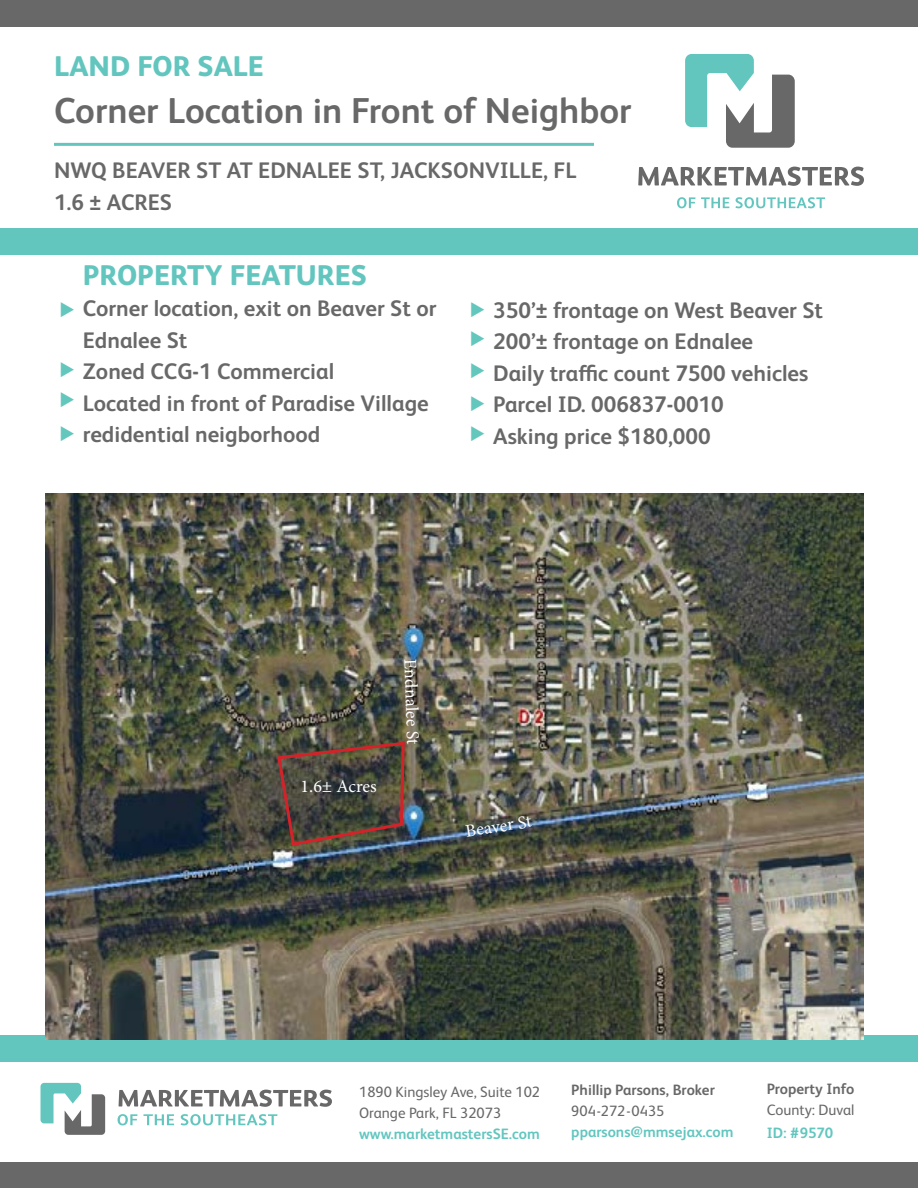
<style>
.page{position:relative;width:918px;height:1188px;background:#fff}
.page>*{position:absolute;margin:0;border:0;box-sizing:border-box;transform-origin:0 0}
.t1{font:700 36px "FS Albert Pro";color:#696869}
.t2{font:800 28.5px "FS Albert Pro";color:#62c6bf}
.t3{font:700 22.5px/31.5px "FS Albert Pro";color:#696869}
.t4{font:18px "Minion Pro";letter-spacing:-.005em;color:#fff}
.t5{font:18px/32.4px "Wingdings 3";color:#63c7bd;text-align:justify}
.t6{font:15px/21px "FS Albert Pro";color:#696869}
.t7{font:700 15px "FS Albert Pro";color:#62c6bf}
.t8{font:700 15px "FS Albert Pro";color:#696869}
</style>
<div class="page">
<div style="left:0;top:1162px;width:918px;height:26px;background:#696869"></div>
<div style="left:0;top:1035px;width:918px;height:27px;background:#62c6bf"></div>
<svg style="left:119px;top:1090px;width:213px;height:17px"></svg>
<svg style="left:118px;top:1114px;width:56px;height:11px"></svg>
<svg style="left:181px;top:1114px;width:97px;height:11px"></svg>
<svg style="left:41px;top:1083px;width:64px;height:52px"></svg>
<div style="left:0;top:0;width:918px;height:27px;background:#696869"></div>
<div style="left:0;top:228px;width:918px;height:27px;background:#62c6bf"></div>
<svg style="left:638px;top:167px;width:226px;height:19px"></svg>
<svg style="left:677px;top:197px;width:52px;height:11px"></svg>
<svg style="left:736px;top:197px;width:89px;height:11px"></svg>
<svg style="left:685px;top:54px;width:110px;height:94px"></svg>
<hr style="left:54px;top:143px;width:540px;height:3px;background:#62c6bf">
<img style="left:46px;top:493px;width:818px;height:546px">
<svg style="left:276px;top:740px;width:130px;height:108px;background:#52453c"></svg>
<p class="t2" style="left:54px;top:44px;width:211px">LAND FOR SALE</p>
<h1 class="t1" style="left:54px;top:85px;width:579px">Corner Location in Front of Neighbor</h1>
<p class="t3" style="left:54px;top:154px;width:524px">NWQ BEAVER ST AT EDNALEE ST, JACKSONVILLE, FL<br>1.6 ± ACRES</p>
<p class="t2" style="left:83px;top:253px;width:286px">PROPERTY FEATURES</p>
<p class="t3" style="left:83px;top:292px;width:355px">Corner location, exit on Beaver St or<br>Ednalee St<br>Zoned CCG-1 Commercial<br>Located in front of Paradise Village redidential neigborhood</p>
<p class="t3" style="left:493px;top:293px;width:332px">350’± frontage on West Beaver St<br>200’± frontage on Ednalee<br>Daily traffic count 7500 vehicles<br>Parcel ID. 006837-0010<br>Asking price $180,000</p>
<p class="t5" style="left:470px;top:322px;width:17px">◆ ◆ ◆</p>
<p class="t4" style="left:301px;top:775px;width:78px">1.6± Acres</p>
<p class="t4" style="left:422px;top:659px;width:87px;rotate:88deg">Endnalee St</p>
<p class="t4" style="left:464px;top:819px;width:68px;rotate:-9deg">Beaver St</p>
<p class="t6" style="left:359px;top:1080px;width:183px">1890 Kingsley Ave, Suite 102<br>Orange Park, FL 32073</p>
<p class="t7" style="left:359px;top:1123px;width:182px">www.marketmastersSE.com</p>
<p class="t8" style="left:571px;top:1080px;width:145px">Phillip Parsons, Broker</p>
<p class="t6" style="left:571px;top:1100px;width:95px">904-272-0435</p>
<p class="t7" style="left:571px;top:1122px;width:164px">pparsons@mmsejax.com</p>
<p class="t8" style="left:767px;top:1079px;width:89px">Property Info</p>
<p class="t6" style="left:767px;top:1099px;width:89px">County: Duval</p>
<p class="t7" style="left:767px;top:1122px;width:68px">ID: #9570</p>
</div>
